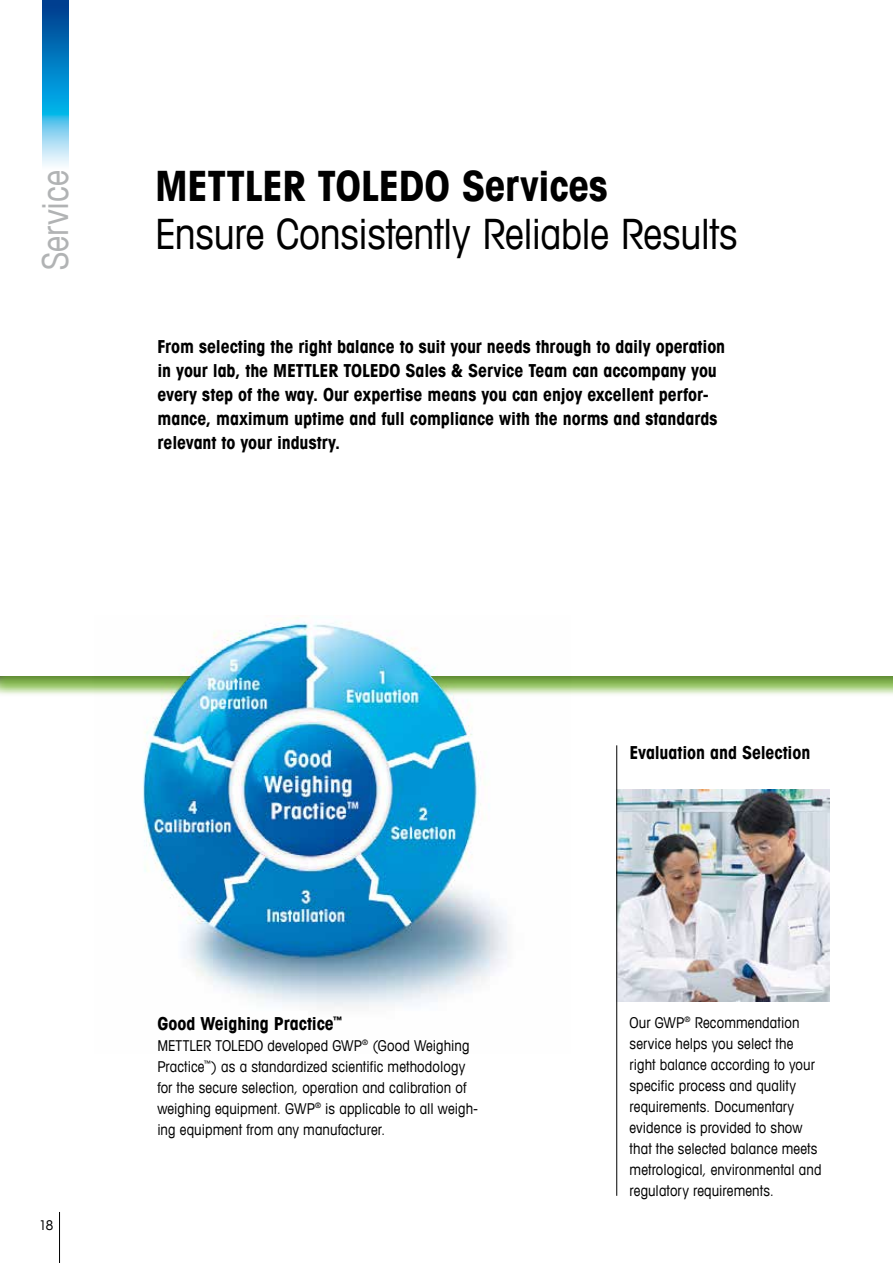
<style>
.page{position:relative;width:893px;height:1263px;background:#fff}
.page>*{position:absolute;margin:0;border:0;box-sizing:border-box;transform-origin:0 0}
.t1{font:condensed 42px "Avant Garde Com";letter-spacing:-.01em;color:#000}
.t2{font:700 condensed 42px "Avant Garde Com";letter-spacing:-.015em;color:#000}
.t3{font:condensed 36px "Avant Garde Com";color:#b1b3b4}
.t4{font:700 condensed 18px/24px "Avant Garde Com";letter-spacing:-.005em;color:#000}
.t5{font:condensed 15px/21px "Avant Garde Com";letter-spacing:.005em;color:#000}
.t6{font:condensed 13.5px "Avant Garde Com";color:#000}
</style>
<div class="page">
<hr style="left:59px;top:1212px;width:1px;height:51px;background:#000">
<img style="left:617px;top:789px;width:212px;height:213px">
<img style="left:95px;top:617px;width:475px;height:390px">
<hr style="left:616px;top:745px;width:1px;height:451px;background:#000">
<h2 class="t3" style="left:33px;top:270px;width:102px;rotate:-90deg">Service</h2>
<h1 class="t2" style="left:155px;top:159px;width:454px">METTLER TOLEDO Services</h1>
<h1 class="t1" style="left:155px;top:208px;width:584px">Ensure Consistently Reliable Results</h1>
<p class="t4" style="left:158px;top:334px;width:569px">From selecting the right balance to suit your needs through to daily operation in your lab, the METTLER TOLEDO Sales &amp; Service Team can accompany you every step of the way. Our expertise means you can enjoy excellent perfor&shy;mance, maximum uptime and full compliance with the norms and standards relevant to your industry.</p>
<p class="t6" style="left:39px;top:1217px;width:16px">18</p>
<p class="t4" style="left:157px;top:1011px;width:186px">Good Weighing Practice<sup>™</sup></p>
<p class="t5" style="left:157px;top:1034px;width:322px">METTLER TOLEDO developed GWP<sup>®</sup> (Good Weighing Practice<sup>™</sup>) as a standardized scientific methodology for the secure selection, operation and calibration of weighing equipment. GWP<sup>®</sup> is applicable to all weigh&shy;ing equipment from any manufacturer.</p>
<p class="t4" style="left:630px;top:740px;width:182px">Evaluation and Selection</p>
<p class="t5" style="left:630px;top:1012px;width:193px">Our GWP<sup>®</sup> Recommendation service helps you select the right balance according to your specific process and quality requirements. Documentary evidence is provided to show that the selected balance meets metrological, environmental and regulatory requirements.</p>
</div>
